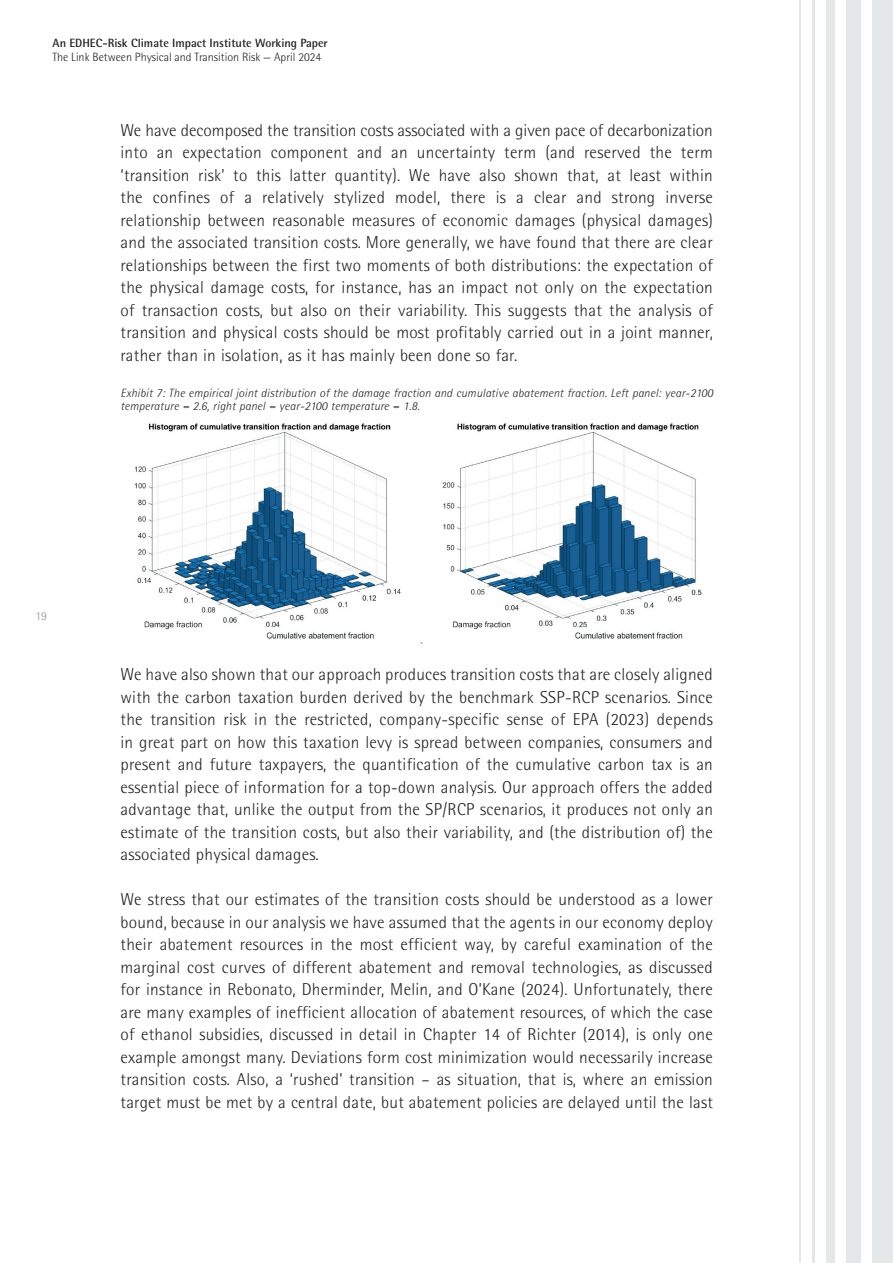
<style>
.page{position:relative;width:893px;height:1263px;background:#fff}
.page>*{position:absolute;margin:0;border:0;box-sizing:border-box;transform-origin:0 0}
.t1{font:300 17.25px/22.5px "Rotis Semi Sans";letter-spacing:.015em;color:#231f20;text-align:justify}
.t2{font:italic 300 12px/13.5px "Rotis Semi Sans";letter-spacing:.015em;color:#231f20}
.t3{font:300 12px "Rotis Semi Sans";color:#231f20}
.t4{font:700 12px "Rotis Semi Sans";color:#231f20}
.t5{font:300 12px "Rotis Semi Sans";color:#939598}
</style>
<div class="page">
<img style="left:134px;top:423px;width:568px;height:221px">
<div style="left:826px;top:0;width:9px;height:1263px;background:#e6e7e9"></div>
<hr style="left:812px;top:0;width:3px;height:1263px;background:#e6e7e9">
<hr style="left:799px;top:0;width:2px;height:1263px;background:#e6e7e9">
<div style="left:846px;top:0;width:15px;height:1263px;background:#e6e7e9"></div>
<div style="left:872px;top:0;width:21px;height:1263px;background:#e6e7e9"></div>
<p class="t4" style="left:53px;top:36px;width:277px">An EDHEC-Risk Climate Impact Institute Working Paper</p>
<p class="t3" style="left:53px;top:50px;width:270px">The Link Between Physical and Transition Risk — April 2024</p>
<p class="t1" style="left:121px;top:119px;width:594px">We have decomposed the transition costs associated with a given pace of decarbonization into an expectation component and an uncertainty term (and reserved the term ‘transition risk’ to this latter quantity). We have also shown that, at least within the confines of a relatively stylized model, there is a clear and strong inverse relationship between reasonable measures of economic damages (physical damages) and the associated transition costs. More generally, we have found that there are clear relationships between the first two moments of both distributions: the expectation of the physical damage costs, for instance, has an impact not only on the expectation of transaction costs, but also on their variability. This suggests that the analysis of transition and physical costs should be most profitably carried out in a joint manner, rather than in isolation, as it has mainly been done so far.</p>
<p class="t2" style="left:121px;top:386px;width:594px">Exhibit 7: The empirical joint distribution of the damage fraction and cumulative abatement fraction. Left panel: year-2100 temperature = 2.6, right panel = year-2100 temperature = 1.8.</p>
<p class="t5" style="left:36px;top:609px;width:13px">19</p>
<p class="t1" style="left:121px;top:663px;width:594px">We have also shown that our approach produces transition costs that are closely aligned with the carbon taxation burden derived by the benchmark SSP-RCP scenarios. Since the transition risk in the restricted, company-specific sense of EPA (2023) depends in great part on how this taxation levy is spread between companies, consumers and present and future taxpayers, the quantification of the cumulative carbon tax is an essential piece of information for a top-down analysis. Our approach offers the added advantage that, unlike the output from the SP/RCP scenarios, it produces not only an estimate of the transition costs, but also their variability, and (the distribution of) the associated physical damages.</p>
<p class="t1" style="left:121px;top:888px;width:594px">We stress that our estimates of the transition costs should be understood as a lower bound, because in our analysis we have assumed that the agents in our economy deploy their abatement resources in the most efficient way, by careful examination of the marginal cost curves of different abatement and removal technologies, as discussed for instance in Rebonato, Dherminder, Melin, and O’Kane (2024). Unfortunately, there are many examples of inefficient allocation of abatement resources, of which the case of ethanol subsidies, discussed in detail in Chapter 14 of Richter (2014), is only one example amongst many. Deviations form cost minimization would necessarily increase transition costs. Also, a ‘rushed’ transition – as situation, that is, where an emission target must be met by a central date, but abatement policies are delayed until the last</p>
</div>
